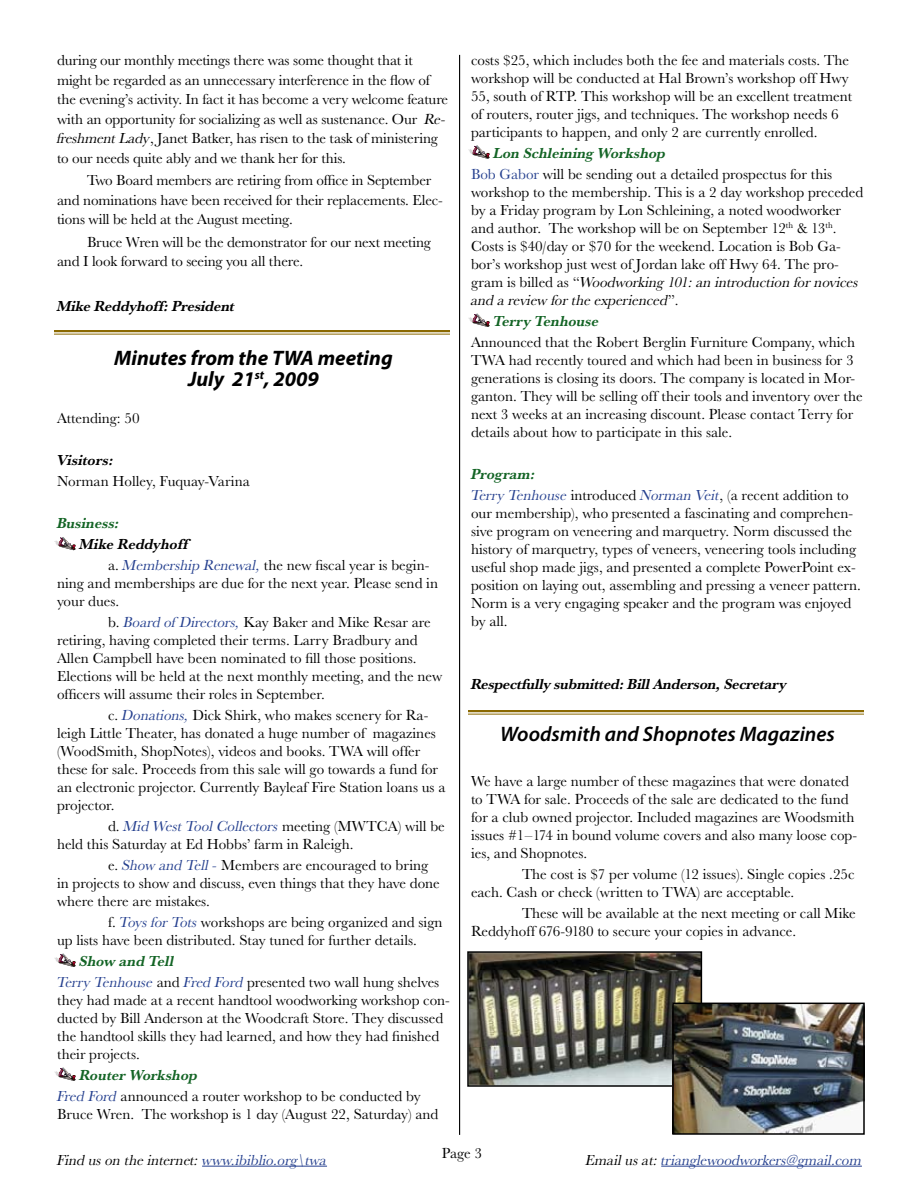
<style>
.page{position:relative;width:918px;height:1188px;background:#fff}
.page>*{position:absolute;margin:0;border:0;box-sizing:border-box;transform-origin:0 0}
.t1{font:italic 700 21px/21px "Myriad Pro";color:#000;text-align:center}
.t2{font:italic 600 21px "Myriad Pro";color:#000}
.t3{font:15px/18px "URW Basker T";color:#000}
.t4{font:15px/18px "URW Basker T Regu Obli";color:#000}
.t5{font:15px "URW Basker T Bold Obli";letter-spacing:-.01em;color:#000}
.t6{font:15px "URW Basker T Bold Obli";color:#136425}
.t7{font:15px "URW Basker T Regu Obli";color:#25408f}
.s1{font-family:"URW Basker T Regu Obli"}
.s2{font-family:"URW Basker T Regu Obli";color:#25408f}
.s3{color:#25408f}
.s4{font-family:"URW Basker T"}
.s5{color:#000}
</style>
<div class="page">
<hr style="left:202px;top:1166px;width:125px;height:1px;background:#25408f">
<hr style="left:661px;top:1166px;width:201px;height:1px;background:#25408f">
<hr style="left:459px;top:55px;width:1px;height:1080px;background:#000">
<hr style="left:54px;top:330px;width:396px;height:2px;background:#8b6900">
<hr style="left:54px;top:334px;width:396px;height:1px;background:#8b6900">
<svg style="left:55px;top:1068px;width:20px;height:13px"></svg>
<svg style="left:54px;top:537px;width:21px;height:13px"></svg>
<svg style="left:54px;top:954px;width:21px;height:13px"></svg>
<svg style="left:468px;top:314px;width:21px;height:13px"></svg>
<svg style="left:468px;top:145px;width:21px;height:14px"></svg>
<hr style="left:468px;top:710px;width:396px;height:2px;background:#8b6900">
<hr style="left:468px;top:714px;width:396px;height:1px;background:#8b6900">
<img style="left:470px;top:954px;width:229px;height:130px">
<div style="left:467px;top:951px;width:235px;height:136px;border:2px solid #000"></div>
<img style="left:675px;top:1006px;width:187px;height:126px">
<div style="left:672px;top:1003px;width:193px;height:132px;border:2px solid #000"></div>
<p class="t3" style="left:57px;top:51px;width:393px;line-height:19.5px">during our monthly meetings there was some thought that it might be regarded as an unnecessary interference in the flow of the evening’s activity. In fact it has become a very welcome feature with an opportunity for socializing as well as sustenance. Our <span class="s1">Re&shy;freshment Lady</span>, Janet Batker, has risen to the task of ministering to our needs quite ably and we thank her for this.</p>
<p class="t3" style="left:57px;top:171px;width:387px;line-height:19.5px;text-indent:30px">Two Board members are retiring from office in September and nominations have been received for their replacements. Elec&shy;tions will be held at the August meeting.</p>
<p class="t3" style="left:57px;top:233px;width:376px;line-height:19.5px;text-indent:30px">Bruce Wren will be the demonstrator for our next meeting and I look forward to seeing you all there.</p>
<p class="t5" style="left:57px;top:298px;width:180px">Mike Reddyhoff: President</p>
<h1 class="t1" style="left:114px;top:348px;width:280px">Minutes from the TWA meeting<br>July 21<sup>st</sup>, 2009</h1>
<p class="t3" style="left:57px;top:410px;width:84px">Attending: 50</p>
<p class="t5" style="left:57px;top:452px;width:58px">Visitors:</p>
<p class="t3" style="left:57px;top:473px;width:194px">Norman Holley, Fuquay-Varina</p>
<p class="t6" style="left:57px;top:515px;width:64px">Business:</p>
<p class="t5" style="left:80px;top:536px;width:111px">Mike Reddyhoff</p>
<p class="t3" style="left:57px;top:557px;width:383px;text-indent:51px">a. <span class="s2">Membership Renewal,</span> the new fiscal year is begin&shy;ning and memberships are due for the next year. Please send in your dues.</p>
<p class="t3" style="left:57px;top:614px;width:387px;text-indent:51px">b. <span class="s2">Board of Directors,</span> Kay Baker and Mike Resar are retiring, having completed their terms. Larry Bradbury and Allen Campbell have been nominated to fill those positions.<br>Elections will be held at the next monthly meeting, and the new officers will assume their roles in September.</p>
<p class="t3" style="left:57px;top:707px;width:390px;text-indent:51px">c. <span class="s2">Donations,</span> Dick Shirk, who makes scenery for Ra&shy;leigh Little Theater, has donated a huge number of magazines (WoodSmith, ShopNotes), videos and books. TWA will offer these for sale. Proceeds from this sale will go towards a fund for an electronic projector. Currently Bayleaf Fire Station loans us a projector.</p>
<p class="t3" style="left:57px;top:818px;width:389px;text-indent:51px">d. <span class="s2">Mid West Tool Collectors</span> meeting (MWTCA) will be held this Saturday at Ed Hobbs’ farm in Raleigh.</p>
<p class="t3" style="left:57px;top:857px;width:384px;text-indent:51px">e. <span class="s2">Show and Tell -</span> Members are encouraged to bring in projects to show and discuss, even things that they have done where there are mistakes.</p>
<p class="t3" style="left:57px;top:914px;width:387px;text-indent:51px">f. <span class="s2">Toys for Tots</span> workshops are being organized and sign up lists have been distributed. Stay tuned for further details.</p>
<p class="t6" style="left:80px;top:953px;width:96px">Show and Tell</p>
<p class="t3" style="left:57px;top:974px;width:394px"><span class="s2">Terry Tenhouse</span> and <span class="s2">Fred Ford</span> presented two wall hung shelves they had made at a recent handtool woodworking workshop con&shy;ducted by Bill Anderson at the Woodcraft Store. They discussed the handtool skills they had learned, and how they had finished their projects.</p>
<p class="t6" style="left:80px;top:1067px;width:120px">Router Workshop</p>
<p class="t3" style="left:57px;top:1088px;width:383px"><span class="s2">Fred Ford</span> announced a router workshop to be conducted by<br>Bruce Wren. The workshop is 1 day (August 22, Saturday) and</p>
<p class="t3" style="left:471px;top:52px;width:383px">costs $25, which includes both the fee and materials costs. The workshop will be conducted at Hal Brown’s workshop off Hwy 55, south of RTP. This workshop will be an excellent treatment of routers, router jigs, and techniques. The workshop needs 6 participants to happen, and only 2 are currently enrolled.</p>
<p class="t6" style="left:494px;top:145px;width:174px">Lon Schleining Workshop</p>
<p class="t3" style="left:471px;top:166px;width:394px"><span class="s3">Bob Gabor</span> will be sending out a detailed prospectus for this workshop to the membership. This is a 2 day workshop preceded by a Friday program by Lon Schleining, a noted woodworker and author. The workshop will be on September 12<sup>th</sup> &amp; 13<sup>th</sup>.<br>Costs is $40/day or $70 for the weekend. Location is Bob Ga&shy;bor’s workshop just west of Jordan lake off Hwy 64. The pro-</p>
<p class="t4" style="left:471px;top:274px;width:389px"><span class="s4">gram is billed as “</span>Woodworking 101: an introduction for novices and a review for the experienced<span class="s4">”.</span></p>
<p class="t6" style="left:494px;top:313px;width:107px">Terry Tenhouse</p>
<p class="t3" style="left:471px;top:334px;width:393px">Announced that the Robert Berglin Furniture Company, which TWA had recently toured and which had been in business for 3 generations is closing its doors. The company is located in Mor&shy;ganton. They will be selling off their tools and inventory over the next 3 weeks at an increasing discount. Please contact Terry for details about how to participate in this sale.</p>
<p class="t6" style="left:471px;top:466px;width:66px">Program:</p>
<p class="t3" style="left:471px;top:487px;width:392px"><span class="s2">Terry Tenhouse</span> introduced <span class="s2">Norman Veit</span>, (a recent addition to our membership), who presented a fascinating and comprehen&shy;sive program on veneering and marquetry. Norm discussed the history of marquetry, types of veneers, veneering tools including useful shop made jigs, and presented a complete PowerPoint ex&shy;position on laying out, assembling and pressing a veneer pattern.<br>Norm is a very engaging speaker and the program was enjoyed by all.</p>
<p class="t5" style="left:471px;top:676px;width:317px">Respectfully submitted: Bill Anderson, Secretary</p>
<h1 class="t2" style="left:500px;top:722px;width:336px">Woodsmith and Shopnotes Magazines</h1>
<p class="t3" style="left:471px;top:772px;width:388px">We have a large number of these magazines that were donated to TWA for sale. Proceeds of the sale are dedicated to the fund for a club owned projector. Included magazines are Woodsmith issues #1–174 in bound volume covers and also many loose cop&shy;ies, and Shopnotes.</p>
<p class="t3" style="left:471px;top:865px;width:385px;text-indent:51px">The cost is $7 per volume (12 issues). Single copies .25c each. Cash or check (written to TWA) are acceptable.</p>
<p class="t3" style="left:471px;top:904px;width:386px;text-indent:51px">These will be available at the next meeting or call Mike<br>Reddyhoff 676-9180 to secure your copies in advance.</p>
<p class="t3" style="left:442px;top:1145px;width:42px">Page 3</p>
<p class="t4" style="left:57px;top:1151px;width:272px">Find us on the internet: <span class="s3">www.ibiblio.org\twa</span></p>
<p class="t7" style="left:586px;top:1152px;width:278px"><span class="s5">Email us at:</span> trianglewoodworkers@gmail.com</p>
</div>
